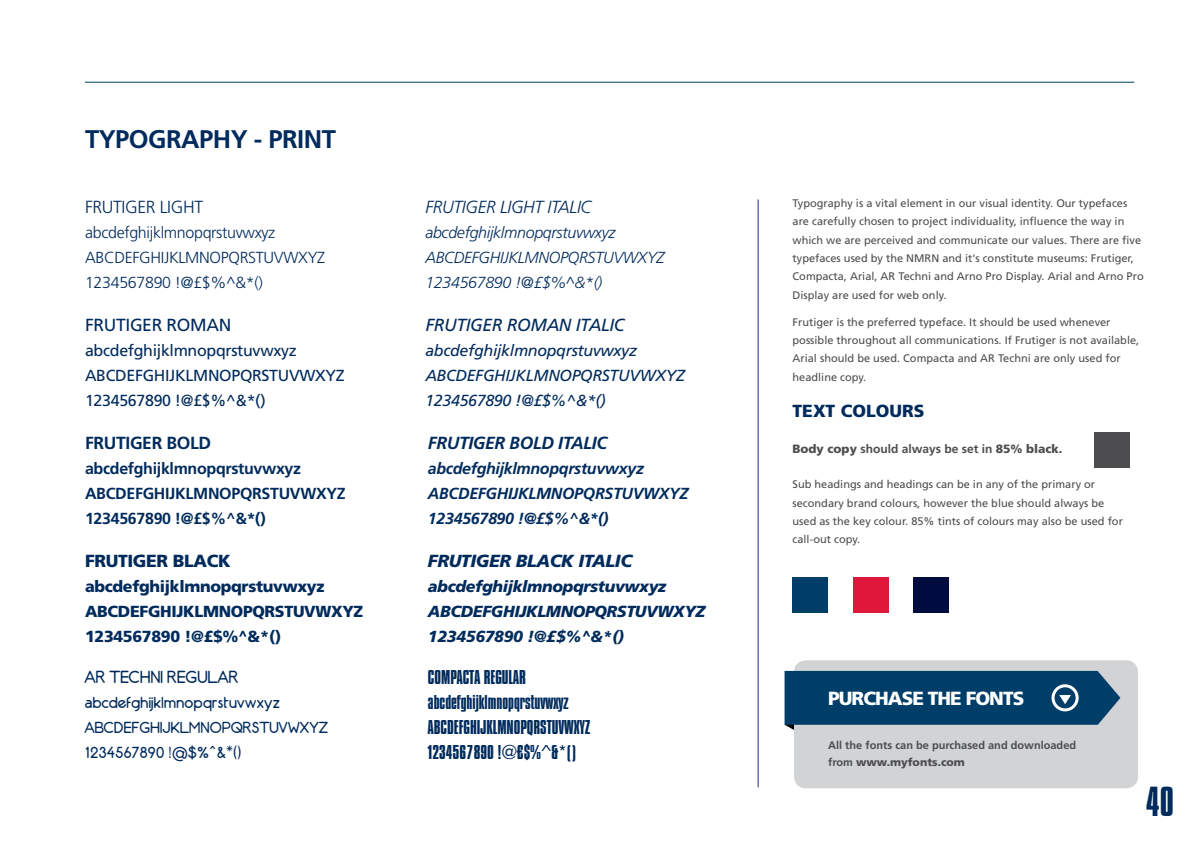
<style>
.page{position:relative;width:1191px;height:842px;background:#fff}
.page>*{position:absolute;margin:0;border:0;box-sizing:border-box;transform-origin:0 0}
.t1{font:44px "Compacta Rgl";color:#002b5c}
.t2{font:700 25.5px "Frutiger LT Std";letter-spacing:-.02em;color:#002b5c}
.t3{font:21px "Compacta Rgl";color:#002b5c}
.Page_title{font:900 19px "Frutiger LT Std";letter-spacing:-.05em;color:#fff}
.t4{font:italic 900 17.5px "Frutiger LT Std";letter-spacing:-.02em;color:#002b5c}
.t5{font:italic 17.5px "Frutiger LT Std";letter-spacing:-.02em;color:#002b5c}
.t6{font:italic 300 17.5px "Frutiger LT Std";letter-spacing:-.02em;color:#002b5c}
.t7{font:italic 700 17.5px "Frutiger LT Std";letter-spacing:-.02em;color:#002b5c}
.t8{font:17.5px "AR Techni";letter-spacing:-.02em;color:#002b5c}
.t9{font:900 17.5px "Frutiger LT Std";letter-spacing:-.02em;color:#002b5c}
.t10{font:17.5px "Frutiger LT Std";letter-spacing:-.02em;color:#002b5c}
.t11{font:300 17.5px "Frutiger LT Std";letter-spacing:-.02em;color:#002b5c}
.t12{font:700 17.5px "Frutiger LT Std";letter-spacing:-.02em;color:#002b5c}
.t13{font:900 17.5px "Frutiger LT Std";color:#002b5c}
.t14{font:700 16px "Frutiger LT Std";letter-spacing:-.02em;color:#002b5c}
.t15{font:italic 700 16px "Frutiger LT Std";letter-spacing:-.02em;color:#002b5c}
.t16{font:900 16px "Frutiger LT Std";letter-spacing:-.02em;color:#002b5c}
.t17{font:italic 900 16px "Frutiger LT Std";letter-spacing:-.02em;color:#002b5c}
.t18{font:16px "Frutiger LT Std";letter-spacing:-.02em;color:#002b5c}
.t19{font:italic 16px "Frutiger LT Std";letter-spacing:-.02em;color:#002b5c}
.t20{font:300 16px "Frutiger LT Std";letter-spacing:-.02em;color:#002b5c}
.t21{font:italic 300 16px "Frutiger LT Std";letter-spacing:-.02em;color:#002b5c}
.t22{font:16px "AR Techni";letter-spacing:-.02em;color:#002b5c}
.t23{font:700 12px "Frutiger LT Std";color:#4d4d4f}
.Subheading{font:11px/18.4px "Frutiger LT Std";color:#4d4d4f}
.t24{font:700 11px/17px "Frutiger LT Std";color:#4d4d4f}
.s1{font-weight:900}
</style>
<div class="page">
<div style="left:794px;top:660px;width:344px;height:128px;background:#d1d3d4;border-radius:12px"></div>
<svg style="left:784px;top:671px;width:336px;height:59px"></svg>
<hr style="left:85px;top:82px;width:1049px;height:1px;background:#003e6a">
<div style="left:792px;top:578px;width:36px;height:35px;background:#003e6a"></div>
<div style="left:853px;top:578px;width:35px;height:35px;background:#df173b"></div>
<div style="left:913px;top:578px;width:35px;height:35px;background:#000b40"></div>
<div style="left:1094px;top:433px;width:36px;height:35px;background:#4d4d4f"></div>
<hr style="left:757px;top:199px;width:1px;height:588px;background:#282781">
<p class="t2" style="left:85px;top:124px;width:252px">TYPOGRAPHY - PRINT</p>
<p class="t11" style="left:85px;top:197px;width:119px">FRUTIGER LIGHT</p>
<p class="t20" style="left:85px;top:223px;width:192px">abcdefghijklmnopqrstuvwxyz</p>
<p class="t20" style="left:85px;top:248px;width:241px">ABCDEFGHIJKLMNOPQRSTUVWXYZ</p>
<p class="t20" style="left:85px;top:273px;width:179px">1234567890 !@£$%^&amp;*()</p>
<p class="t10" style="left:85px;top:314px;width:148px">FRUTIGER ROMAN</p>
<p class="t18" style="left:85px;top:341px;width:213px">abcdefghijklmnopqrstuvwxyz</p>
<p class="t18" style="left:85px;top:366px;width:261px">ABCDEFGHIJKLMNOPQRSTUVWXYZ</p>
<p class="t18" style="left:85px;top:391px;width:182px">1234567890 !@£$%^&amp;*()</p>
<p class="t12" style="left:85px;top:433px;width:128px">FRUTIGER BOLD</p>
<p class="t14" style="left:85px;top:459px;width:218px">abcdefghijklmnopqrstuvwxyz</p>
<p class="t14" style="left:85px;top:484px;width:262px">ABCDEFGHIJKLMNOPQRSTUVWXYZ</p>
<p class="t14" style="left:85px;top:509px;width:182px">1234567890 !@£$%^&amp;*()</p>
<p class="t9" style="left:85px;top:550px;width:147px">FRUTIGER BLACK</p>
<p class="t16" style="left:85px;top:577px;width:241px">abcdefghijklmnopqrstuvwxyz</p>
<p class="t16" style="left:85px;top:602px;width:280px">ABCDEFGHIJKLMNOPQRSTUVWXYZ</p>
<p class="t16" style="left:85px;top:627px;width:198px">1234567890 !@£$%^&amp;*()</p>
<p class="t8" style="left:85px;top:666px;width:156px">AR TECHNI REGULAR</p>
<p class="t22" style="left:85px;top:692px;width:197px">abcdefghijklmnopqrstuvwxyz</p>
<p class="t22" style="left:85px;top:717px;width:245px">ABCDEFGHIJKLMNOPQRSTUVWXYZ</p>
<p class="t22" style="left:85px;top:742px;width:158px">1234567890 !@$%^&amp;*()</p>
<p class="t6" style="left:425px;top:197px;width:167px">FRUTIGER LIGHT ITALIC</p>
<p class="t21" style="left:425px;top:223px;width:192px">abcdefghijklmnopqrstuvwxyz</p>
<p class="t21" style="left:425px;top:248px;width:241px">ABCDEFGHIJKLMNOPQRSTUVWXYZ</p>
<p class="t21" style="left:425px;top:273px;width:178px">1234567890 !@£$%^&amp;*()</p>
<p class="t5" style="left:425px;top:314px;width:201px">FRUTIGER ROMAN ITALIC</p>
<p class="t19" style="left:425px;top:341px;width:213px">abcdefghijklmnopqrstuvwxyz</p>
<p class="t19" style="left:425px;top:366px;width:261px">ABCDEFGHIJKLMNOPQRSTUVWXYZ</p>
<p class="t19" style="left:425px;top:391px;width:182px">1234567890 !@£$%^&amp;*()</p>
<p class="t7" style="left:428px;top:433px;width:181px">FRUTIGER BOLD ITALIC</p>
<p class="t15" style="left:428px;top:459px;width:218px">abcdefghijklmnopqrstuvwxyz</p>
<p class="t15" style="left:428px;top:484px;width:262px">ABCDEFGHIJKLMNOPQRSTUVWXYZ</p>
<p class="t15" style="left:428px;top:509px;width:182px">1234567890 !@£$%^&amp;*()</p>
<p class="t4" style="left:428px;top:551px;width:206px">FRUTIGER BLACK ITALIC</p>
<p class="t17" style="left:428px;top:577px;width:240px">abcdefghijklmnopqrstuvwxyz</p>
<p class="t17" style="left:428px;top:602px;width:279px">ABCDEFGHIJKLMNOPQRSTUVWXYZ</p>
<p class="t17" style="left:428px;top:627px;width:198px">1234567890 !@£$%^&amp;*()</p>
<p class="t3" style="left:428px;top:663px;width:99px">COMPACTA REGULAR</p>
<p class="t3" style="left:428px;top:688px;width:142px">abcdefghijklmnopqrstuvwxyz</p>
<p class="t3" style="left:428px;top:713px;width:164px">ABCDEFGHIJKLMNOPQRSTUVWXYZ</p>
<p class="t3" style="left:428px;top:738px;width:151px">1234567890 !@£$%^&amp;*()</p>
<p class="Subheading" style="left:792px;top:194px;width:353px">Typography is a vital element in our visual identity. Our typefaces are carefully chosen to project individuality, influence the way in which we are perceived and communicate our values. There are five typefaces used by the NMRN and it's constitute museums: Frutiger, Compacta, Arial, AR Techni and Arno Pro Display. Arial and Arno Pro Display are used for web only.</p>
<p class="Subheading" style="left:792px;top:313px;width:348px">Frutiger is the preferred typeface. It should be used whenever possible throughout all communications. If Frutiger is not available, Arial should be used. Compacta and AR Techni are only used for headline copy.</p>
<p class="t13" style="left:792px;top:401px;width:133px">TEXT COLOURS</p>
<p class="t23" style="left:792px;top:442px;width:271px"><span class="s1">Body copy</span> should always be set in <span class="s1">85% black.</span></p>
<p class="Subheading" style="left:792px;top:475px;width:332px">Sub headings and headings can be in any of the primary or secondary brand colours, however the blue should always be used as the key colour. 85% tints of colours may also be used for call-out copy.</p>
<p class="Page_title" style="left:828px;top:687px;width:198px">PURCHASE THE FONTS</p>
<p class="t24" style="left:828px;top:737px;width:249px">All the fonts can be purchased and downloaded from <span class="s1">www.myfonts.com</span></p>
<h1 class="t1" style="left:1145px;top:772px;width:30px">40</h1>
</div>
